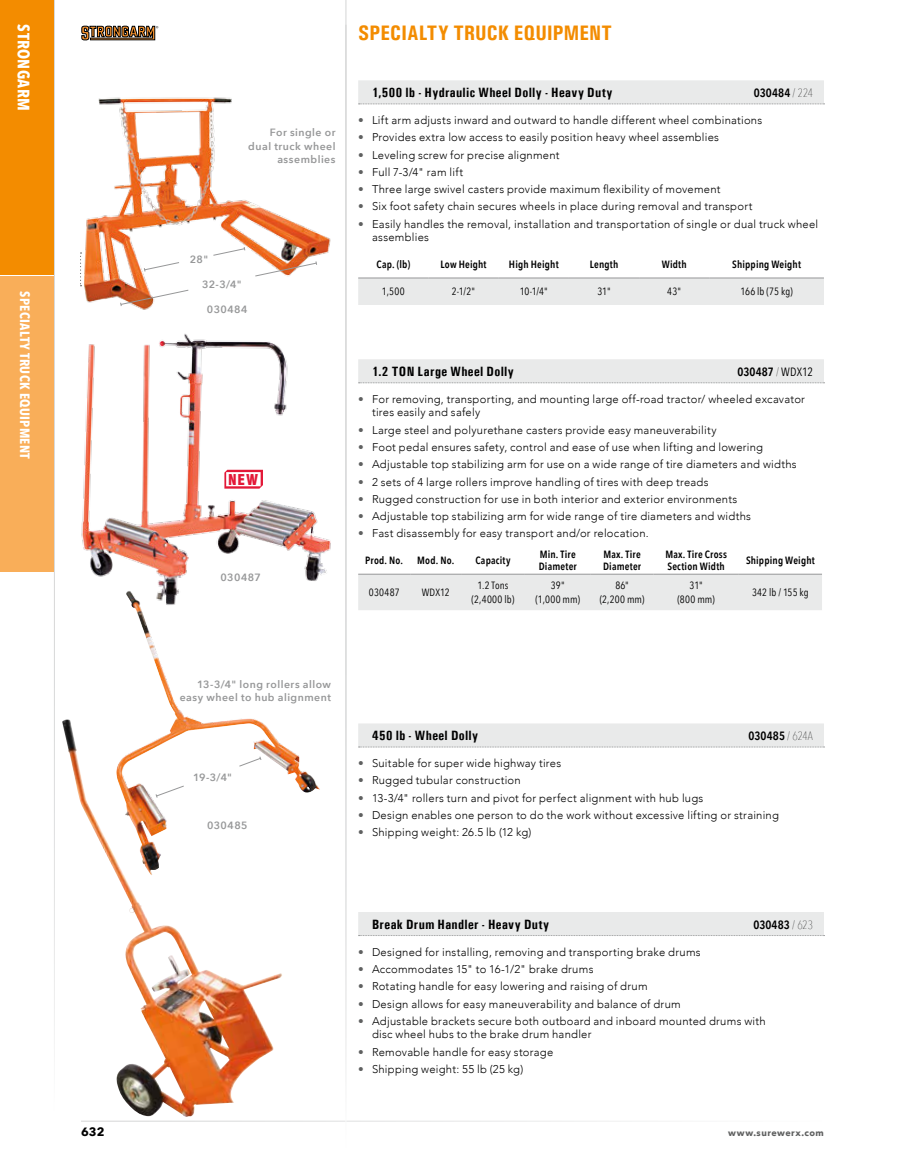
<style>
.page{position:relative;width:905px;height:1161px;background:#fff}
.page>*{position:absolute;margin:0;border:0;box-sizing:border-box;transform-origin:0 0}
.t1{font:700 condensed 21px "Univers";letter-spacing:.005em;color:#f38c00}
.t2{font:700 16.5px "Avenir Next Condensed";letter-spacing:.02em;color:#fff}
.t3{font:900 condensed 14.7px "Swiss 721 BT";color:#e31837}
.t4{font:700 condensed 13.5px "Univers";letter-spacing:.025em;color:#000}
.t5{font:700 13.5px "Avenir Next Condensed";letter-spacing:.025em;color:#fff}
.t6{font:600 12px "Avenir Next Condensed";letter-spacing:.01em;color:#000}
.t7{font:700 12px "Avenir Next";color:#000}
.t8{font:300 11.25px/13.5px "Avenir";letter-spacing:.02em;color:#000}
.t9{font:600 10.5px/12px "Avenir Next Condensed";letter-spacing:.02em;color:#000}
.t10{font:600 10.5px/13.5px "Avenir Next";letter-spacing:.05em;color:#969798;text-align:right}
.t11{font:10.5px/13.5px "Avenir Next Condensed";letter-spacing:.01em;color:#000;text-align:center}
.t12{font:700 9px "Avenir Next";letter-spacing:.055em;color:#5f6060}
.s1{font-weight:200}
.s2{font-family:"Avenir Next";font-weight:400;color:#5f6060}
.s3{font-weight:400}
</style>
<div class="page">
<svg style="left:81px;top:26px;width:77px;height:14px"></svg>
<div style="left:0;top:0;width:54px;height:275px;background:#f38c00"></div>
<div style="left:0;top:276px;width:54px;height:295px;background:#f9ae59"></div>
<img style="left:80px;top:97px;width:251px;height:213px">
<img style="left:62px;top:719px;width:220px;height:398px">
<img style="left:116px;top:609px;width:61px;height:266px">
<img style="left:81px;top:334px;width:250px;height:275px">
<svg style="left:120px;top:289px;width:69px;height:18px"></svg>
<svg style="left:143px;top:262px;width:37px;height:10px"></svg>
<svg style="left:212px;top:246px;width:34px;height:10px"></svg>
<svg style="left:254px;top:261px;width:63px;height:16px"></svg>
<svg style="left:155px;top:785px;width:30px;height:14px"></svg>
<svg style="left:238px;top:756px;width:24px;height:11px"></svg>
<svg style="left:224px;top:470px;width:39px;height:19px"></svg>
<div style="left:358px;top:80px;width:466px;height:24px;background:#e9eaea"></div>
<svg style="left:358px;top:104px;width:466px;height:1px"></svg>
<div style="left:358px;top:278px;width:466px;height:27px;background:#e9eaea"></div>
<hr style="left:358px;top:278px;width:70px;height:1px;background:#969798">
<hr style="left:428px;top:278px;width:70px;height:1px;background:#969798">
<hr style="left:498px;top:278px;width:71px;height:1px;background:#969798">
<hr style="left:569px;top:278px;width:70px;height:1px;background:#969798">
<hr style="left:639px;top:278px;width:70px;height:1px;background:#969798">
<hr style="left:709px;top:278px;width:114px;height:1px;background:#969798">
<div style="left:358px;top:723px;width:466px;height:24px;background:#e9eaea"></div>
<svg style="left:358px;top:747px;width:466px;height:1px"></svg>
<div style="left:358px;top:912px;width:466px;height:24px;background:#e9eaea"></div>
<svg style="left:358px;top:935px;width:466px;height:1px"></svg>
<div style="left:358px;top:359px;width:466px;height:24px;background:#e9eaea"></div>
<svg style="left:358px;top:382px;width:466px;height:1px"></svg>
<div style="left:358px;top:575px;width:464px;height:35px;background:#e9eaea"></div>
<hr style="left:358px;top:574px;width:52px;height:1px;background:#969798">
<hr style="left:410px;top:574px;width:51px;height:1px;background:#969798">
<hr style="left:461px;top:574px;width:64px;height:1px;background:#969798">
<hr style="left:525px;top:574px;width:65px;height:1px;background:#969798">
<hr style="left:590px;top:574px;width:63px;height:1px;background:#969798">
<hr style="left:653px;top:574px;width:85px;height:1px;background:#969798">
<hr style="left:738px;top:574px;width:84px;height:1px;background:#969798">
<h2 class="t2" style="left:34px;top:24px;width:88px;rotate:90deg">STRONGARM</h2>
<p class="t5" style="left:33px;top:291px;width:169px;rotate:90deg">SPECIALTY TRUCK EQUIPMENT</p>
<p class="t10" style="left:248px;top:125px;width:89px">For single or dual truck wheel assemblies</p>
<p class="t10" style="left:190px;top:253px;width:20px">28"</p>
<p class="t10" style="left:202px;top:278px;width:41px">32-3/4"</p>
<p class="t10" style="left:207px;top:302px;width:42px">030484</p>
<h3 class="t3" style="left:228px;top:471px;width:31px">NEW</h3>
<p class="t10" style="left:220px;top:570px;width:42px">030487</p>
<h1 class="t1" style="left:358px;top:20px;width:255px">SPECIALTY TRUCK EQUIPMENT</h1>
<p class="t4" style="left:372px;top:84px;width:242px">1,500 lb - Hydraulic Wheel Dolly - Heavy Duty</p>
<p class="t6" style="left:753px;top:82px;width:61px">030484 <span class="s1">/ 224</span></p>
<p class="t8" style="left:358px;top:113px;width:405px"><span class="s2">•</span> Lift arm adjusts inward and outward to handle different wheel combinations</p>
<p class="t8" style="left:358px;top:131px;width:362px"><span class="s2">•</span> Provides extra low access to easily position heavy wheel assemblies</p>
<p class="t8" style="left:358px;top:148px;width:203px"><span class="s2">•</span> Leveling screw for precise alignment</p>
<p class="t8" style="left:358px;top:165px;width:106px"><span class="s2">•</span> Full 7-3/4" ram lift</p>
<p class="t8" style="left:358px;top:183px;width:364px"><span class="s2">•</span> Three large swivel casters provide maximum flexibility of movement</p>
<p class="t8" style="left:358px;top:200px;width:396px"><span class="s2">•</span> Six foot safety chain secures wheels in place during removal and transport</p>
<p class="t8" style="left:372px;top:217px;width:447px;text-indent:-14px"><span class="s2">•</span> Easily handles the removal, installation and transportation of single or dual truck wheel assemblies</p>
<p class="t9" style="left:376px;top:258px;width:35px">Cap. (lb)</p>
<p class="t9" style="left:440px;top:258px;width:48px">Low Height</p>
<p class="t9" style="left:509px;top:258px;width:51px">High Height</p>
<p class="t9" style="left:589px;top:258px;width:30px">Length</p>
<p class="t9" style="left:661px;top:258px;width:26px">Width</p>
<p class="t9" style="left:732px;top:258px;width:70px">Shipping Weight</p>
<p class="t11" style="left:382px;top:284px;width:24px">1,500</p>
<p class="t11" style="left:452px;top:284px;width:25px">2-1/2"</p>
<p class="t11" style="left:519px;top:284px;width:30px">10-1/4"</p>
<p class="t11" style="left:597px;top:284px;width:15px">31"</p>
<p class="t11" style="left:667px;top:284px;width:15px">43"</p>
<p class="t11" style="left:740px;top:284px;width:54px">166 lb (75 kg)</p>
<p class="t4" style="left:372px;top:363px;width:143px">1.2 TON Large Wheel Dolly</p>
<p class="t6" style="left:737px;top:361px;width:77px">030487 <span class="s1">/</span> <span class="s3">WDX12</span></p>
<p class="t8" style="left:372px;top:392px;width:434px;text-indent:-14px"><span class="s2">•</span> For removing, transporting, and mounting large off-road tractor/ wheeled excavator tires easily and safely</p>
<p class="t8" style="left:358px;top:423px;width:360px"><span class="s2">•</span> Large steel and polyurethane casters provide easy maneuverability</p>
<p class="t8" style="left:358px;top:440px;width:406px"><span class="s2">•</span> Foot pedal ensures safety, control and ease of use when lifting and lowering</p>
<p class="t8" style="left:358px;top:458px;width:440px"><span class="s2">•</span> Adjustable top stabilizing arm for use on a wide range of tire diameters and widths</p>
<p class="t8" style="left:358px;top:475px;width:352px"><span class="s2">•</span> 2 sets of 4 large rollers improve handling of tires with deep treads</p>
<p class="t8" style="left:358px;top:492px;width:380px"><span class="s2">•</span> Rugged construction for use in both interior and exterior environments</p>
<p class="t8" style="left:358px;top:510px;width:394px"><span class="s2">•</span> Adjustable top stabilizing arm for wide range of tire diameters and widths</p>
<p class="t8" style="left:358px;top:527px;width:292px"><span class="s2">•</span> Fast disassembly for easy transport and/or relocation.</p>
<p class="t9" style="left:365px;top:554px;width:39px">Prod. No.</p>
<p class="t9" style="left:417px;top:554px;width:39px">Mod. No.</p>
<p class="t9" style="left:475px;top:554px;width:37px">Capacity</p>
<p class="t9" style="left:539px;top:548px;width:40px">Min. Tire<br>Diameter</p>
<p class="t9" style="left:603px;top:548px;width:40px">Max. Tire<br>Diameter</p>
<p class="t9" style="left:665px;top:548px;width:63px">Max. Tire Cross<br>Section Width</p>
<p class="t9" style="left:746px;top:554px;width:70px">Shipping Weight</p>
<p class="t11" style="left:369px;top:585px;width:32px">030487</p>
<p class="t11" style="left:421px;top:585px;width:29px">WDX12</p>
<p class="t11" style="left:471px;top:578px;width:44px">1.2 Tons (2,4000 lb)</p>
<p class="t11" style="left:535px;top:578px;width:46px">39"<br>(1,000 mm)</p>
<p class="t11" style="left:599px;top:578px;width:46px">86"<br>(2,200 mm)</p>
<p class="t11" style="left:677px;top:578px;width:39px">31"<br>(800 mm)</p>
<p class="t11" style="left:752px;top:585px;width:58px">342 lb / 155 kg</p>
<p class="t10" style="left:180px;top:677px;width:153px">13-3/4" long rollers allow easy wheel to hub alignment</p>
<p class="t10" style="left:193px;top:771px;width:41px">19-3/4"</p>
<p class="t10" style="left:207px;top:819px;width:42px">030485</p>
<p class="t4" style="left:372px;top:727px;width:108px">450 lb - Wheel Dolly</p>
<p class="t6" style="left:748px;top:726px;width:66px">030485 <span class="s1">/ 624A</span></p>
<p class="t8" style="left:358px;top:757px;width:204px"><span class="s2">•</span> Suitable for super wide highway tires</p>
<p class="t8" style="left:358px;top:774px;width:164px"><span class="s2">•</span> Rugged tubular construction</p>
<p class="t8" style="left:358px;top:791px;width:347px"><span class="s2">•</span> 13-3/4" rollers turn and pivot for perfect alignment with hub lugs</p>
<p class="t8" style="left:358px;top:808px;width:422px"><span class="s2">•</span> Design enables one person to do the work without excessive lifting or straining</p>
<p class="t8" style="left:358px;top:826px;width:175px"><span class="s2">•</span> Shipping weight: 26.5 lb (12 kg)</p>
<p class="t4" style="left:372px;top:916px;width:179px">Break Drum Handler - Heavy Duty</p>
<p class="t6" style="left:753px;top:914px;width:61px">030483 <span class="s1">/ 623</span></p>
<p class="t8" style="left:358px;top:945px;width:344px"><span class="s2">•</span> Designed for installing, removing and transporting brake drums</p>
<p class="t8" style="left:358px;top:962px;width:237px"><span class="s2">•</span> Accommodates 15" to 16-1/2" brake drums</p>
<p class="t8" style="left:358px;top:980px;width:291px"><span class="s2">•</span> Rotating handle for easy lowering and raising of drum</p>
<p class="t8" style="left:358px;top:997px;width:324px"><span class="s2">•</span> Design allows for easy maneuverability and balance of drum</p>
<p class="t8" style="left:372px;top:1014px;width:395px;text-indent:-14px"><span class="s2">•</span> Adjustable brackets secure both outboard and inboard mounted drums with disc wheel hubs to the brake drum handler</p>
<p class="t8" style="left:358px;top:1045px;width:197px"><span class="s2">•</span> Removable handle for easy storage</p>
<p class="t8" style="left:358px;top:1062px;width:166px"><span class="s2">•</span> Shipping weight: 55 lb (25 kg)</p>
<p class="t7" style="left:81px;top:1122px;width:25px">632</p>
<p class="t12" style="left:728px;top:1125px;width:97px">www.surewerx.com</p>
</div>
